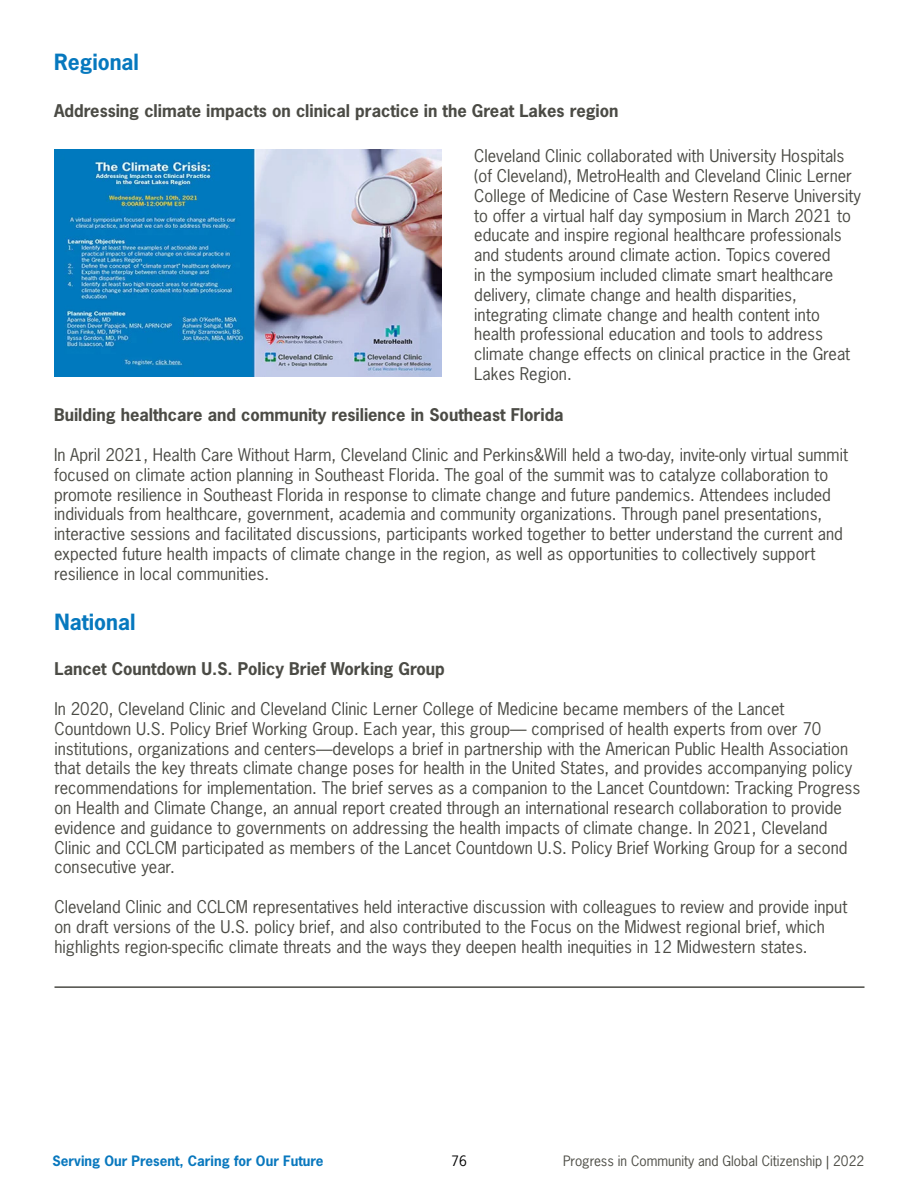
<style>
.page{position:relative;width:918px;height:1188px;background:#fff}
.page>*{position:absolute;margin:0;border:0;box-sizing:border-box;transform-origin:0 0}
.t1{font:700 21px "News Gothic Std";color:#0678be}
.t2{font:16.5px/19.8px "News Gothic Std";color:#4b4b45}
.t3{font:700 16.5px "News Gothic Std";color:#4b4b45}
.t4{font:13.5px "News Gothic Std";color:#4d4d46}
.t5{font:700 13.5px "News Gothic Std";color:#0978be}
.t6{font:13.5px "News Gothic Std";color:#000}
</style>
<div class="page">
<img style="left:54px;top:149px;width:388px;height:227px">
<hr style="left:55px;top:986px;width:810px;height:2px;background:#4b4b45">
<p class="t1" style="left:54px;top:48px;width:87px">Regional</p>
<p class="t3" style="left:54px;top:100px;width:566px">Addressing climate impacts on clinical practice in the Great Lakes region</p>
<p class="t2" style="left:474px;top:146px;width:388px">Cleveland Clinic collaborated with University Hospitals (of Cleveland), MetroHealth and Cleveland Clinic Lerner College of Medicine of Case Western Reserve University to offer a virtual half day symposium in March 2021 to educate and inspire regional healthcare professionals and students around climate action. Topics covered<br>in the symposium included climate smart healthcare delivery, climate change and health disparities, integrating climate change and health content into health professional education and tools to address climate change effects on clinical practice in the Great Lakes Region.</p>
<p class="t3" style="left:54px;top:404px;width:511px">Building healthcare and community resilience in Southeast Florida</p>
<p class="t2" style="left:54px;top:445px;width:796px">In April 2021, Health Care Without Harm, Cleveland Clinic and Perkins&amp;Will held a two-day, invite-only virtual summit focused on climate action planning in Southeast Florida. The goal of the summit was to catalyze collaboration to promote resilience in Southeast Florida in response to climate change and future pandemics. Attendees included individuals from healthcare, government, academia and community organizations. Through panel presentations, interactive sessions and facilitated discussions, participants worked together to better understand the current and expected future health impacts of climate change in the region, as well as opportunities to collectively support resilience in local communities.</p>
<p class="t1" style="left:55px;top:608px;width:82px">National</p>
<p class="t3" style="left:55px;top:658px;width:392px">Lancet Countdown U.S. Policy Brief Working Group</p>
<p class="t2" style="left:55px;top:699px;width:807px">In 2020, Cleveland Clinic and Cleveland Clinic Lerner College of Medicine became members of the Lancet Countdown U.S. Policy Brief Working Group. Each year, this group— comprised of health experts from over 70 institutions, organizations and centers—develops a brief in partnership with the American Public Health Association that details the key threats climate change poses for health in the United States, and provides accompanying policy recommendations for implementation. The brief serves as a companion to the Lancet Countdown: Tracking Progress on Health and Climate Change, an annual report created through an international research collaboration to provide evidence and guidance to governments on addressing the health impacts of climate change. In 2021, Cleveland Clinic and CCLCM participated as members of the Lancet Countdown U.S. Policy Brief Working Group for a second consecutive year.</p>
<p class="t2" style="left:55px;top:897px;width:794px">Cleveland Clinic and CCLCM representatives held interactive discussion with colleagues to review and provide input on draft versions of the U.S. policy brief, and also contributed to the Focus on the Midwest regional brief, which highlights region-specific climate threats and the ways they deepen health inequities in 12 Midwestern states.</p>
<p class="t5" style="left:52px;top:1152px;width:273px">Serving Our Present, Caring for Our Future</p>
<p class="t6" style="left:451px;top:1152px;width:17px">76</p>
<p class="t4" style="left:563px;top:1152px;width:303px">Progress in Community and Global Citizenship | 2022</p>
</div>
